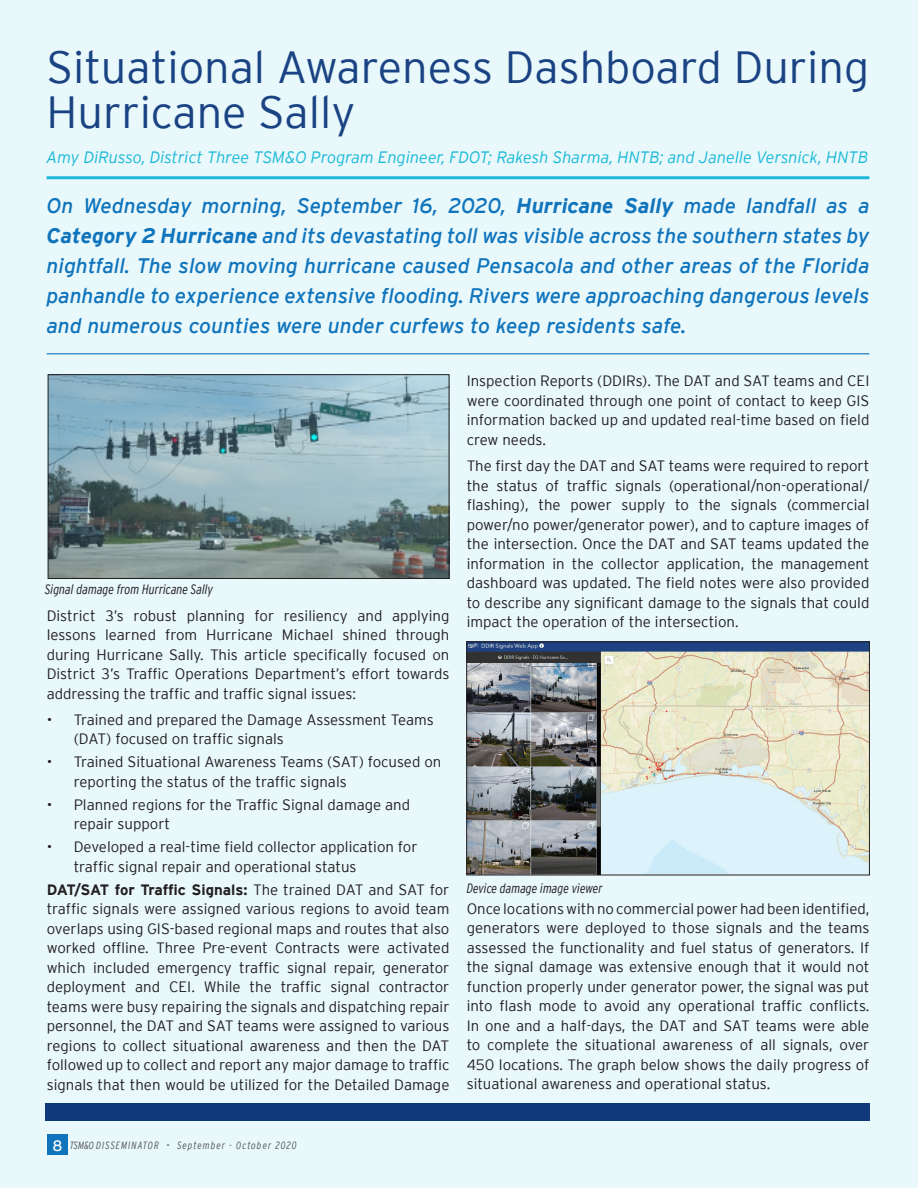
<style>
.page{position:relative;width:918px;height:1188px;background:#e8f8fb}
.page>*{position:absolute;margin:0;border:0;box-sizing:border-box;transform-origin:0 0}
.Header_-_Article_Tit{font:300 45px/45px "Interstate";color:#1a4383}
.Intro_Paragraph{font:italic 21px/30px "Interstate";color:#1074bc;text-align:justify}
.Byline_-_Author_Name{font:italic 300 16.5px "Interstate";color:#1cb9d8}
.Body_Copy{font:300 15px/19.5px "Interstate";color:#231f20;text-align:justify}
.t1{font:italic 300 condensed 13.5px "Interstate";color:#231f20}
.t2{font:italic 300 condensed 10.5px "Interstate";letter-spacing:.1em;color:#57585a}
.s1{font-weight:700}
.s2{font-weight:400;font-style:normal;font-stretch:normal;font-size:15px;color:#fff}
</style>
<div class="page">
<hr style="left:47px;top:176px;width:822px;height:3px;background:#1cb9d8">
<hr style="left:47px;top:353px;width:822px;height:1px;background:#1074bc">
<img style="left:468px;top:643px;width:400px;height:230px">
<div style="left:466px;top:641px;width:404px;height:234px;border:1px solid #231f20"></div>
<div style="left:45px;top:1103px;width:824px;height:17px;background:#10387d"></div>
<img style="left:50px;top:376px;width:397px;height:201px">
<div style="left:48px;top:374px;width:401px;height:205px;border:1px solid #231f20"></div>
<div style="left:47px;top:1135px;width:21px;height:20px;background:#1074bc"></div>
<p class="Header_-_Article_Tit" style="left:47px;top:45px;width:824px">Situational Awareness Dashboard During<br>Hurricane Sally</p>
<p class="Byline_-_Author_Name" style="left:47px;top:148px;width:823px">Amy DiRusso, District Three TSM&amp;O Program Engineer, FDOT; Rakesh Sharma, HNTB; and Janelle Versnick, HNTB</p>
<p class="Intro_Paragraph" style="left:47px;top:190px;width:824px">On Wednesday morning, September 16, 2020, <span class="s1">Hurricane Sally</span> made landfall as a <span class="s1">Category 2 Hurricane</span> and its devastating toll was visible across the southern states by nightfall. The slow moving hurricane caused Pensacola and other areas of the Florida panhandle to experience extensive flooding. Rivers were approaching dangerous levels and numerous counties were under curfews to keep residents safe.</p>
<p class="Body_Copy" style="left:467px;top:371px;width:404px">Inspection Reports (DDIRs). The DAT and SAT teams and CEI were coordinated through one point of contact to keep GIS information backed up and updated real-time based on field crew needs.</p>
<p class="Body_Copy" style="left:467px;top:456px;width:404px">The first day the DAT and SAT teams were required to report the status of traffic signals (operational/non-operational/ flashing), the power supply to the signals (commercial power/no power/generator power), and to capture images of the intersection. Once the DAT and SAT teams updated the information in the collector application, the management dashboard was updated. The field notes were also provided to describe any significant damage to the signals that could impact the operation of the intersection.</p>
<p class="t1" style="left:45px;top:582px;width:170px">Signal damage from Hurricane Sally</p>
<p class="Body_Copy" style="left:47px;top:605px;width:404px">District 3’s robust planning for resiliency and applying lessons learned from Hurricane Michael shined through during Hurricane Sally. This article specifically focused on District 3’s Traffic Operations Department’s effort towards addressing the traffic and traffic signal issues:</p>
<p class="Body_Copy" style="left:74px;top:710px;width:362px;text-indent:-27px">• Trained and prepared the Damage Assessment Teams (DAT) focused on traffic signals</p>
<p class="Body_Copy" style="left:74px;top:752px;width:369px;text-indent:-27px">• Trained Situational Awareness Teams (SAT) focused on reporting the status of the traffic signals</p>
<p class="Body_Copy" style="left:74px;top:795px;width:338px;text-indent:-27px">• Planned regions for the Traffic Signal damage and repair support</p>
<p class="Body_Copy" style="left:74px;top:837px;width:345px;text-indent:-27px">• Developed a real-time field collector application for traffic signal repair and operational status</p>
<p class="Body_Copy" style="left:47px;top:880px;width:404px"><span class="s1">DAT/SAT for Traffic Signals:</span> The trained DAT and SAT for traffic signals were assigned various regions to avoid team overlaps using GIS-based regional maps and routes that also worked offline. Three Pre-event Contracts were activated which included emergency traffic signal repair, generator deployment and CEI. While the traffic signal contractor teams were busy repairing the signals and dispatching repair personnel, the DAT and SAT teams were assigned to various regions to collect situational awareness and then the DAT followed up to collect and report any major damage to traffic signals that then would be utilized for the Detailed Damage</p>
<p class="t1" style="left:467px;top:881px;width:137px">Device damage image viewer</p>
<p class="Body_Copy" style="left:467px;top:898px;width:404px">Once locations with no commercial power had been identified, generators were deployed to those signals and the teams assessed the functionality and fuel status of generators. If the signal damage was extensive enough that it would not function properly under generator power, the signal was put into flash mode to avoid any operational traffic conflicts.<br>In one and a half-days, the DAT and SAT teams were able to complete the situational awareness of all signals, over 450 locations. The graph below shows the daily progress of situational awareness and operational status.</p>
<p class="t2" style="left:53px;top:1139px;width:246px"><span class="s2">8</span> TSM&amp;O DISSEMINATOR • September - October 2020</p>
</div>
